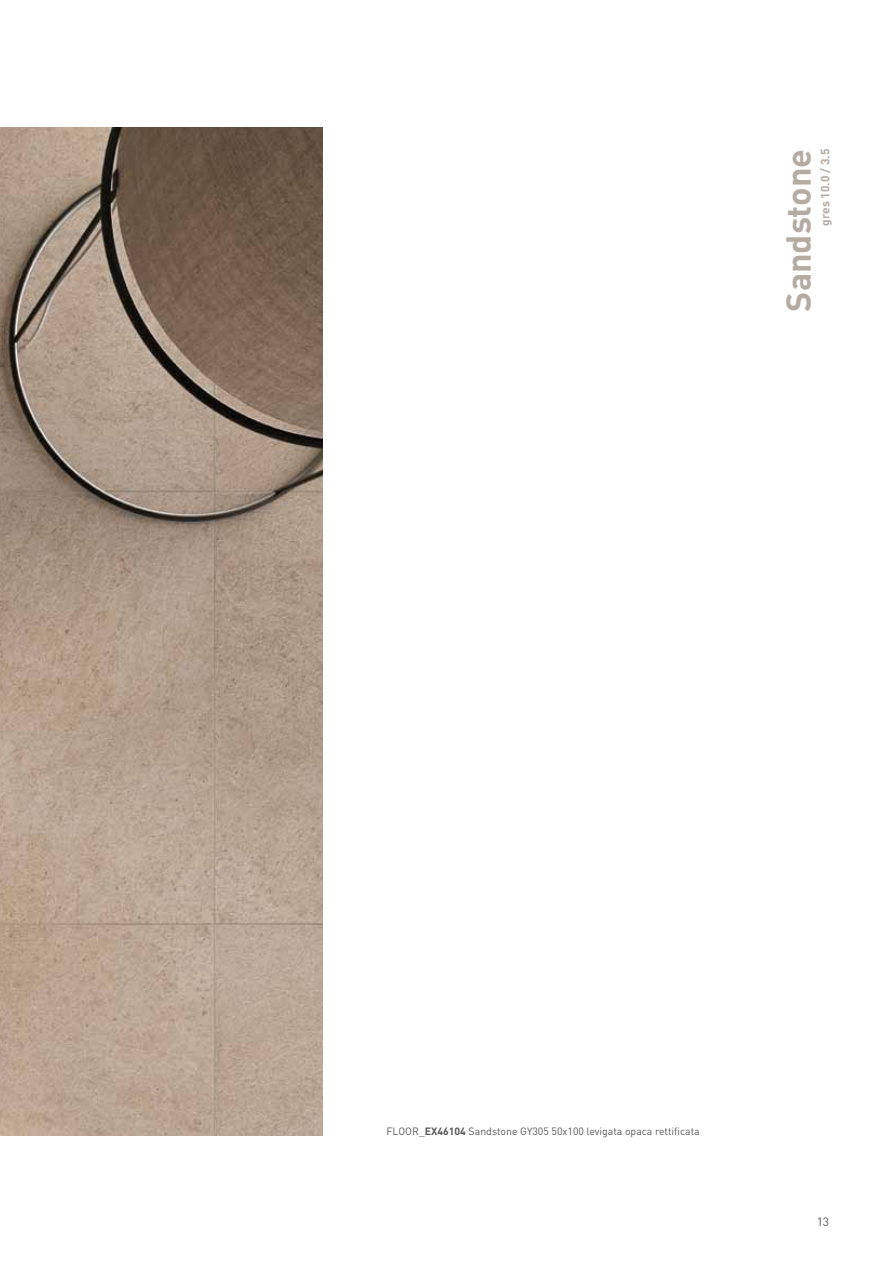
<style>
.page{position:relative;width:893px;height:1263px;background:#fff}
.page>*{position:absolute;margin:0;border:0;box-sizing:border-box;transform-origin:0 0}
.t1{font:700 34.2px "DIN Pro";color:#b4aba2}
.t2{font:700 12px "DIN Pro";color:#b4aba2}
.t3{font:12px "DIN Pro";color:#58585a}
.t4{font:10.5px "DIN Pro";color:#58585a}
.s1{font-weight:700}
</style>
<div class="page">
<img style="left:0;top:128px;width:323px;height:1007px">
<h1 class="t1" style="left:776px;top:312px;width:164px;rotate:-90deg">Sandstone</h1>
<p class="t2" style="left:817px;top:226px;width:78px;rotate:-90deg">gres 10.0 / 3.5</p>
<p class="t4" style="left:386px;top:1125px;width:315px">FLOOR_<span class="s1">EX46104</span> Sandstone Gy305 50x100 levigata opaca rettificata</p>
<p class="t3" style="left:817px;top:1214px;width:14px">13</p>
</div>
